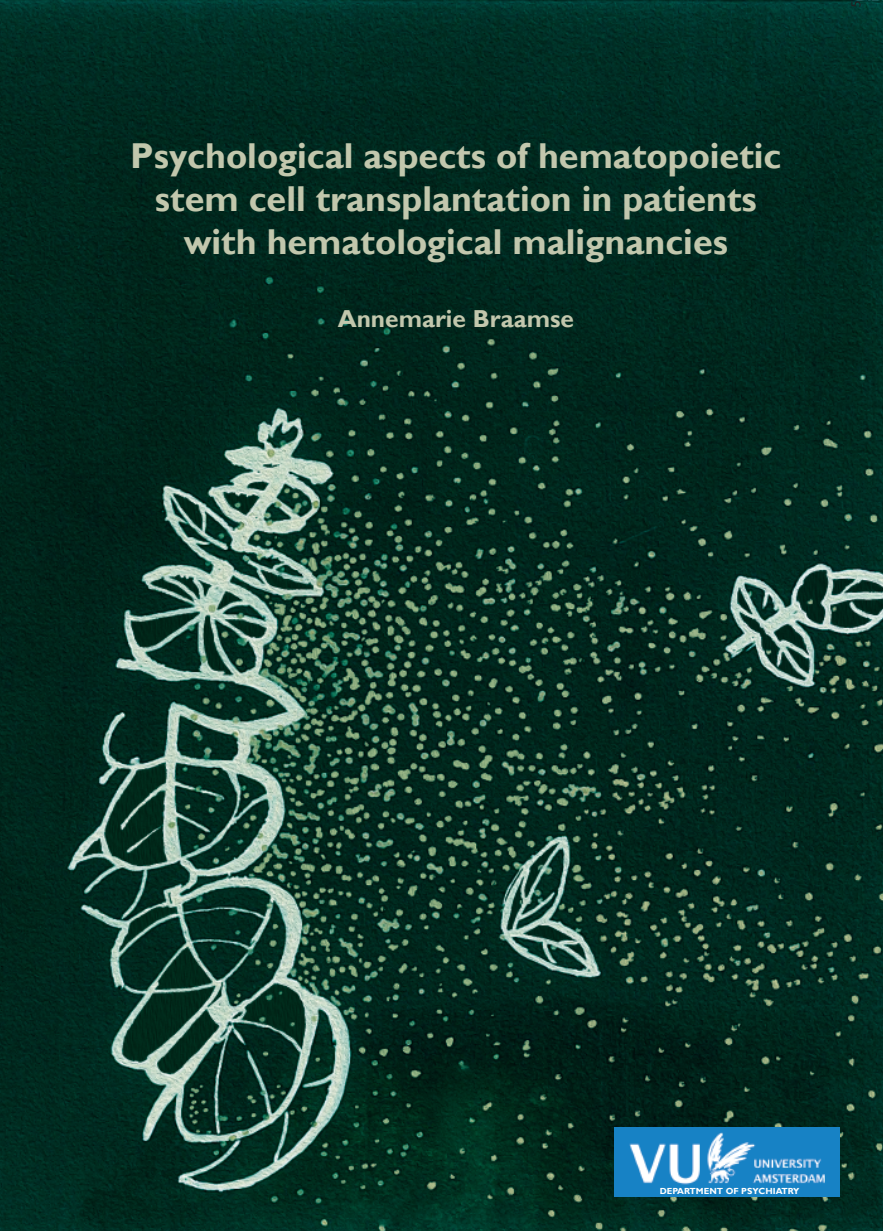
<style>
.page{position:relative;width:883px;height:1231px;background:#fff}
.page>*{position:absolute;margin:0;border:0;box-sizing:border-box;transform-origin:0 0}
.t1{font:700 35.88px/43.1px "Gill Sans";color:#c2c7ad;text-align:center}
.t2{font:700 24.5px "Gill Sans";color:#c2c7ad}
.t3{font:700 8.75px "Gill Sans";color:#fff}
</style>
<div class="page">
<img style="left:0;top:0;width:883px;height:1230px">
<svg style="left:851px;top:1px;width:10px;height:6px"></svg>
<img style="left:614px;top:1127px;width:225px;height:68px">
<p class="t1" style="left:130px;top:135px;width:653px">Psychological aspects of hematopoietic stem cell transplantation in patients with hematological malignancies</p>
<p class="t2" style="left:338px;top:304px;width:238px">Annemarie Braamse</p>
<p class="t3" style="left:660px;top:1185px;width:141px">DEPARTMENT OF PSYCHIATRY</p>
</div>
